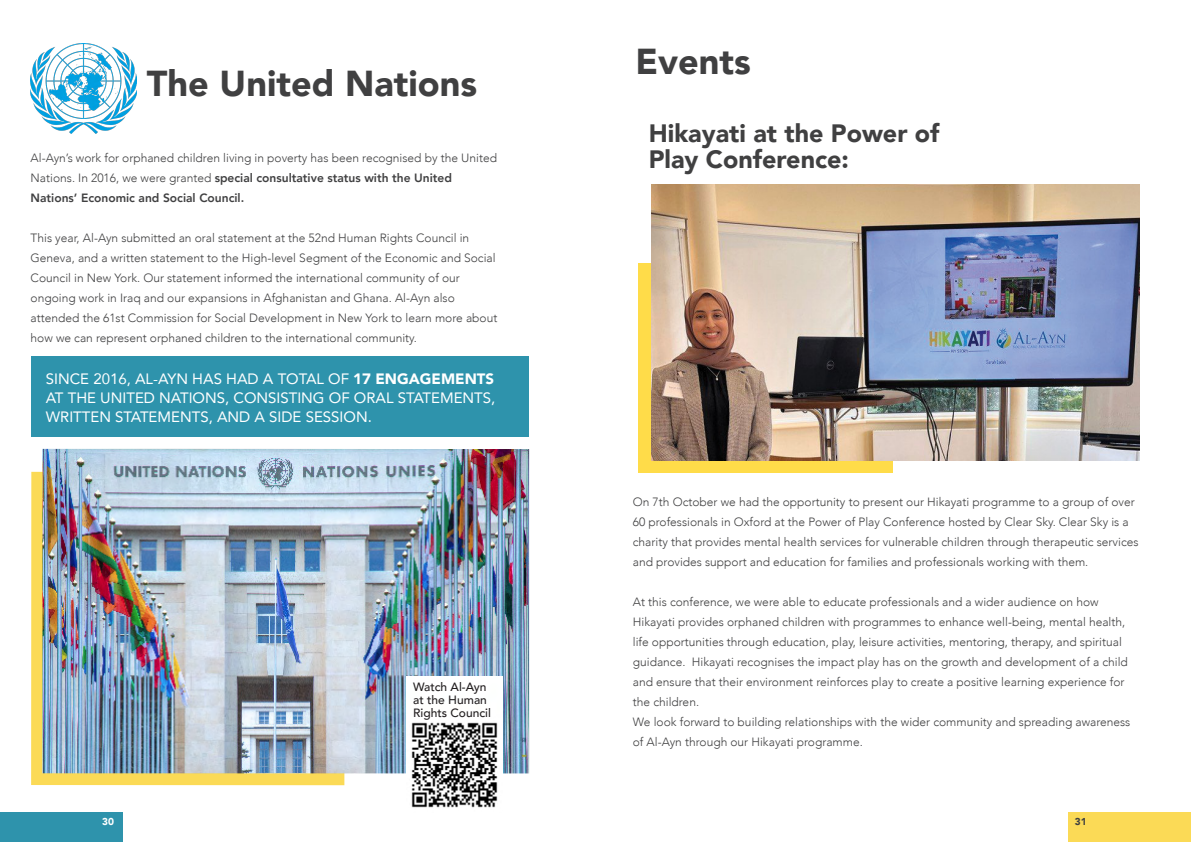
<style>
.page{position:relative;width:1191px;height:842px;background:#fff}
.page>*{position:absolute;margin:0;border:0;box-sizing:border-box;transform-origin:0 0}
.t1{font:900 36px "Avenir LT Pro";color:#404041}
.t2{font:900 25.1px/26px "Avenir LT Pro";color:#404041}
.t3{font:15px/19px "Avenir";color:#fff;text-align:justify}
.t4{font:300 12px/20px "Avenir";color:#404041}
.t5{font:800 12px/20px "Avenir LT Pro";color:#404041}
.t6{font:500 12px/13px "Avenir LT Pro";color:#231f20}
.t7{font:900 10px "Avenir LT Pro";color:#fff}
.t8{font:900 10px "Avenir LT Pro";color:#3f4040}
.s1{font-family:"Avenir";font-weight:300}
.s2{font-family:"Avenir LT Pro";font-weight:900}
</style>
<div class="page">
<div style="left:0;top:813px;width:122px;height:29px;background:#2e93ac"></div>
<div style="left:1069px;top:813px;width:122px;height:29px;background:#fbda56"></div>
<div style="left:32px;top:357px;width:497px;height:80px;background:#2e93ac"></div>
<img style="left:31px;top:44px;width:105px;height:89px">
<div style="left:31px;top:472px;width:313px;height:313px;background:#fbda56"></div>
<img style="left:42px;top:449px;width:487px;height:324px">
<img style="left:407px;top:676px;width:95px;height:38px">
<img style="left:407px;top:714px;width:95px;height:94px">
<div style="left:638px;top:263px;width:254px;height:210px;background:#ffdc49"></div>
<img style="left:651px;top:184px;width:488px;height:277px">
<h1 class="t1" style="left:147px;top:62px;width:331px">The United Nations</h1>
<p class="t4" style="left:31px;top:148px;width:468px">Al-Ayn’s work for orphaned children living in poverty has been recognised by the United</p>
<p class="t5" style="left:31px;top:168px;width:423px"><span class="s1">Nations. In 2016, we were granted</span> special consultative status with the United<br>Nations’ Economic and Social Council.</p>
<p class="t4" style="left:31px;top:228px;width:468px">This year, Al-Ayn submitted an oral statement at the 52nd Human Rights Council in Geneva, and a written statement to the High-level Segment of the Economic and Social Council in New York. Our statement informed the international community of our ongoing work in Iraq and our expansions in Afghanistan and Ghana. Al-Ayn also attended the 61st Commission for Social Development in New York to learn more about how we can represent orphaned children to the international community.</p>
<p class="t3" style="left:46px;top:369px;width:451px">SINCE 2016, AL-AYN HAS HAD A TOTAL OF <span class="s2">17 ENGAGEMENTS </span>AT THE UNITED NATIONS, CONSISTING OF ORAL STATEMENTS, WRITTEN STATEMENTS, AND A SIDE SESSION.</p>
<p class="t6" style="left:413px;top:680px;width:79px">Watch Al-Ayn at the Human<br>Rights Council</p>
<h1 class="t1" style="left:635px;top:40px;width:117px">Events</h1>
<h2 class="t2" style="left:649px;top:121px;width:292px">Hikayati at the Power of<br>Play Conference:</h2>
<p class="t4" style="left:633px;top:492px;width:507px">On 7th October we had the opportunity to present our Hikayati programme to a group of over 60 professionals in Oxford at the Power of Play Conference hosted by Clear Sky. Clear Sky is a charity that provides mental health services for vulnerable children through therapeutic services and provides support and education for families and professionals working with them.</p>
<p class="t4" style="left:633px;top:592px;width:499px">At this conference, we were able to educate professionals and a wider audience on how Hikayati provides orphaned children with programmes to enhance well-being, mental health, life opportunities through education, play, leisure activities, mentoring, therapy, and spiritual guidance. Hikayati recognises the impact play has on the growth and development of a child and ensure that their environment reinforces play to create a positive learning experience for the children.<br>We look forward to building relationships with the wider community and spreading awareness of Al-Ayn through our Hikayati programme.</p>
<p class="t7" style="left:102px;top:815px;width:13px">30</p>
<p class="t8" style="left:1075px;top:815px;width:13px">31</p>
</div>
